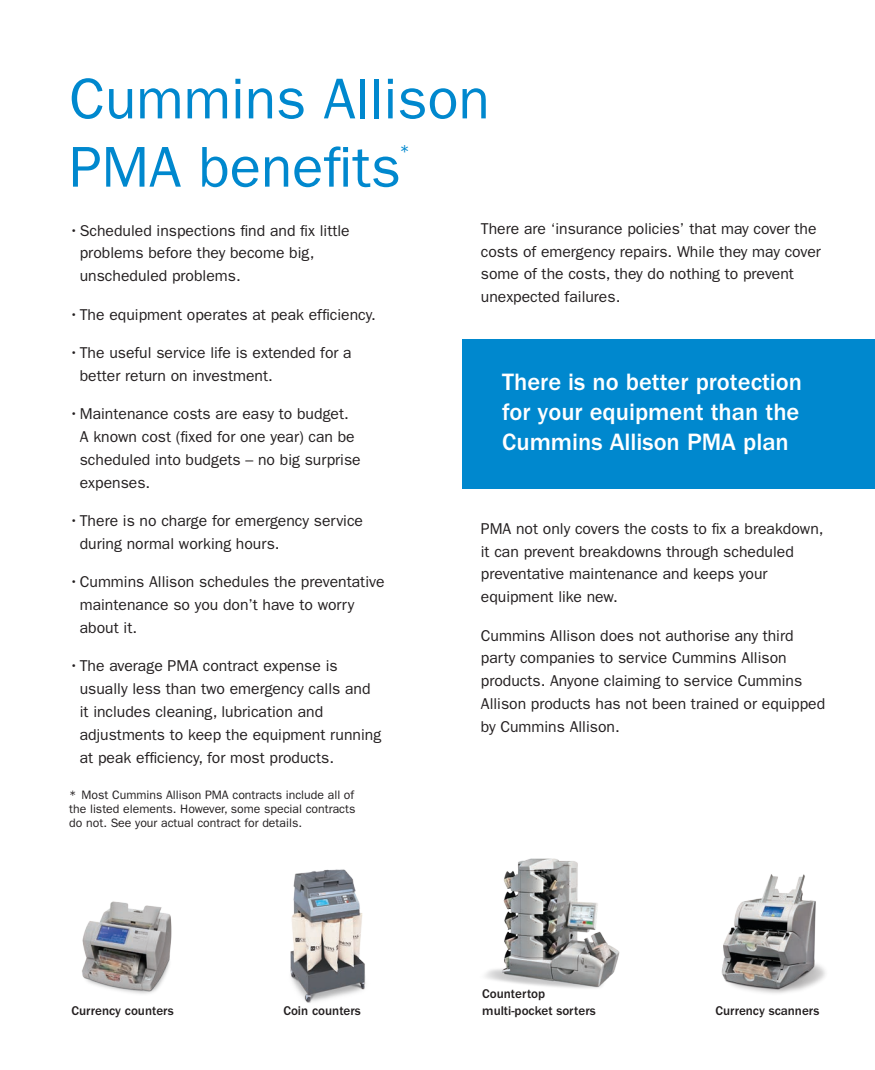
<style>
.page{position:relative;width:875px;height:1070px;background:#fff}
.page>*{position:absolute;margin:0;border:0;box-sizing:border-box;transform-origin:0 0}
.H6_-_Headline_6{font:57.75px/68.2px "ITC Franklin Gothic Std";color:#0088ce}
.C1___Caption_1{font:500 24.5px/29.8px "ITC Franklin Gothic Std";color:#fff;text-align:justify}
.H6_-_Headline_6-2{font:17.32px "ITC Franklin Gothic Std";color:#0088ce}
.B1___Body_1{font:15.75px/22.8px "ITC Franklin Gothic Std";color:#231f20}
.C3___Caption_3{font:500 13.12px "ITC Franklin Gothic Std";color:#231f20}
.FN_-_Footnotes{font:12.25px/14px "ITC Franklin Gothic Std";color:#231f20;text-align:justify}
</style>
<div class="page">
<div style="left:462px;top:339px;width:413px;height:150px;background:#0088ce"></div>
<img style="left:290px;top:869px;width:76px;height:134px">
<img style="left:485px;top:858px;width:135px;height:130px">
<img style="left:721px;top:874px;width:105px;height:120px">
<img style="left:82px;top:901px;width:90px;height:93px">
<p class="H6_-_Headline_6" style="left:69px;top:65px;width:422px">Cummins Allison<br>PMA benefits</p>
<p class="H6_-_Headline_6-2" style="left:399px;top:142px;width:12px">*</p>
<p class="B1___Body_1" style="left:80px;top:219px;width:271px;text-indent:-11px">• Scheduled inspections find and fix little problems before they become big, unscheduled problems.</p>
<p class="B1___Body_1" style="left:69px;top:303px;width:308px">• The equipment operates at peak efficiency.</p>
<p class="B1___Body_1" style="left:80px;top:341px;width:273px;text-indent:-11px">• The useful service life is extended for a better return on investment.</p>
<p class="B1___Body_1" style="left:80px;top:403px;width:282px;text-indent:-11px">• Maintenance costs are easy to budget.<br>A known cost (fixed for one year) can be scheduled into budgets – no big surprise expenses.</p>
<p class="B1___Body_1" style="left:80px;top:509px;width:285px;text-indent:-11px">• There is no charge for emergency service during normal working hours.</p>
<p class="B1___Body_1" style="left:80px;top:571px;width:306px;text-indent:-11px">• Cummins Allison schedules the preventative maintenance so you don’t have to worry about it.</p>
<p class="B1___Body_1" style="left:80px;top:655px;width:303px;text-indent:-11px">• The average PMA contract expense is usually less than two emergency calls and it includes cleaning, lubrication and adjustments to keep the equipment running at peak efficiency, for most products.</p>
<p class="FN_-_Footnotes" style="left:69px;top:787px;width:288px">* Most Cummins Allison PMA contracts include all of the listed elements. However, some special contracts do not. See your actual contract for details.</p>
<p class="B1___Body_1" style="left:481px;top:217px;width:342px">There are ‘insurance policies’ that may cover the costs of emergency repairs. While they may cover some of the costs, they do nothing to prevent unexpected failures.</p>
<p class="C1___Caption_1" style="left:502px;top:368px;width:301px">There is no better protection for your equipment than the Cummins Allison PMA plan</p>
<p class="B1___Body_1" style="left:481px;top:517px;width:344px">PMA not only covers the costs to fix a breakdown, it can prevent breakdowns through scheduled preventative maintenance and keeps your equipment like new.</p>
<p class="B1___Body_1" style="left:481px;top:624px;width:346px">Cummins Allison does not authorise any third party companies to service Cummins Allison products. Anyone claiming to service Cummins Allison products has not been trained or equipped by Cummins Allison.</p>
<p class="C3___Caption_3" style="left:482px;top:986px;width:65px">Countertop</p>
<p class="C3___Caption_3" style="left:72px;top:1003px;width:104px">Currency counters</p>
<p class="C3___Caption_3" style="left:482px;top:1003px;width:115px">multi-pocket sorters</p>
<p class="C3___Caption_3" style="left:283px;top:1003px;width:79px">Coin counters</p>
<p class="C3___Caption_3" style="left:715px;top:1003px;width:106px">Currency scanners</p>
</div>
